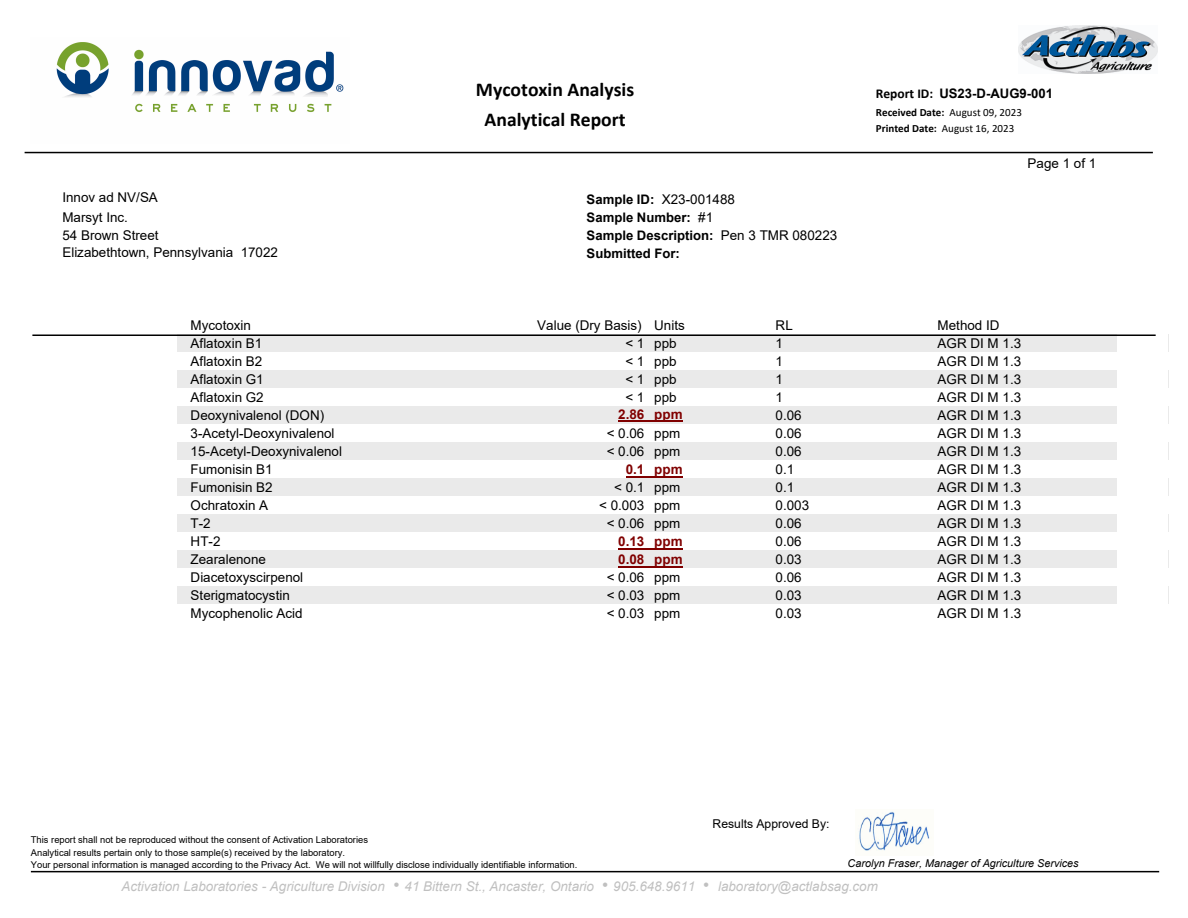
<style>
.page{position:relative;width:1188px;height:918px;background:#fff}
.page>*{position:absolute;margin:0;border:0;box-sizing:border-box;transform-origin:0 0}
.t1{font:700 19.65px/29.2px "Calibri";color:#000;text-align:center}
.t2{font:13.35px/20.2px "Arial";color:#000}
.t3{font:italic 13.35px "Arial";color:#c0c0c0}
.t4{font:700 13.35px "Arial";color:#800000}
.t5{font:700 13.2px/18px "Arial";color:#000}
.t6{font:12.15px "Arial";color:#000}
.t7{font:10.95px/16.4px "Calibri";color:#000}
.t8{font:italic 10.8px "Arial";color:#000}
.t9{font:9.3px/12.1px "Arial";color:#000}
.s1{font-weight:700;font-size:13.2px}
.s2{font-weight:400;font-size:13.35px}
.s3{font-family:"Calibri";font-size:13.5px}
.s4{font-weight:700}
.s5{font-style:normal;font-size:17.4px}
</style>
<div class="page">
<div style="left:20px;top:334px;width:1149px;height:18px;background:#eaeaea"></div>
<div style="left:20px;top:370px;width:1149px;height:18px;background:#eaeaea"></div>
<div style="left:20px;top:406px;width:1149px;height:18px;background:#eaeaea"></div>
<div style="left:20px;top:442px;width:1149px;height:18px;background:#eaeaea"></div>
<div style="left:20px;top:478px;width:1149px;height:18px;background:#eaeaea"></div>
<div style="left:20px;top:514px;width:1149px;height:18px;background:#eaeaea"></div>
<div style="left:20px;top:550px;width:1149px;height:18px;background:#eaeaea"></div>
<div style="left:20px;top:586px;width:1149px;height:18px;background:#eaeaea"></div>
<div style="left:1118px;top:334px;width:50px;height:18px;background:#fff"></div>
<div style="left:1118px;top:370px;width:50px;height:18px;background:#fff"></div>
<div style="left:1118px;top:406px;width:50px;height:18px;background:#fff"></div>
<div style="left:1118px;top:442px;width:50px;height:18px;background:#fff"></div>
<div style="left:1118px;top:478px;width:50px;height:18px;background:#fff"></div>
<div style="left:1118px;top:514px;width:50px;height:18px;background:#fff"></div>
<div style="left:1118px;top:550px;width:50px;height:18px;background:#fff"></div>
<div style="left:1118px;top:586px;width:50px;height:18px;background:#fff"></div>
<div style="left:20px;top:334px;width:156px;height:18px;background:#fff"></div>
<div style="left:20px;top:370px;width:156px;height:18px;background:#fff"></div>
<div style="left:20px;top:406px;width:156px;height:18px;background:#fff"></div>
<div style="left:20px;top:442px;width:156px;height:18px;background:#fff"></div>
<div style="left:20px;top:478px;width:156px;height:18px;background:#fff"></div>
<div style="left:20px;top:514px;width:156px;height:18px;background:#fff"></div>
<div style="left:20px;top:550px;width:156px;height:18px;background:#fff"></div>
<div style="left:20px;top:586px;width:156px;height:18px;background:#fff"></div>
<hr style="left:25px;top:152px;width:1128px;height:1px;background:#000">
<hr style="left:32px;top:334px;width:1124px;height:2px;background:#000">
<hr style="left:31px;top:871px;width:1128px;height:1px;background:#000">
<img style="left:56px;top:42px;width:288px;height:70px">
<img style="left:1019px;top:25px;width:138px;height:48px">
<hr style="left:618px;top:421px;width:65px;height:1px;background:#800000">
<hr style="left:626px;top:476px;width:57px;height:1px;background:#800000">
<hr style="left:618px;top:548px;width:65px;height:1px;background:#800000">
<hr style="left:618px;top:566px;width:65px;height:1px;background:#800000">
<img style="left:859px;top:811px;width:71px;height:40px">
<p class="t2" style="left:62px;top:187px;width:97px">Innov ad NV/SA<br>Marsyt Inc.</p>
<p class="t2" style="left:62px;top:227px;width:217px;line-height:17.1px">54 Brown Street<br>Elizabethtown, Pennsylvania 17022</p>
<h1 class="t1" style="left:476px;top:75px;width:160px">Mycotoxin Analysis<br>Analytical Report</h1>
<p class="t2" style="left:587px;top:190px;width:150px"><span class="s1">Sample ID:</span> X23-001488</p>
<p class="t5" style="left:587px;top:209px;width:252px">Sample Number: <span class="s2">#1<br></span>Sample Description: <span class="s2">Pen 3 TMR 080223<br></span>Submitted For:</p>
<p class="t5" style="left:876px;top:85px;width:179px"><span class="s3">Report ID:</span> US23-D-AUG9-001</p>
<p class="t7" style="left:876px;top:104px;width:148px"><span class="s4">Received Date:</span> August 09, 2023<br><span class="s4">Printed Date:</span> August 16, 2023</p>
<p class="t2" style="left:1028px;top:153px;width:70px">Page 1 of 1</p>
<p class="t2" style="left:537px;top:315px;width:106px">Value (Dry Basis)</p>
<p class="t2" style="left:776px;top:315px;width:19px">RL</p>
<p class="t2" style="left:938px;top:315px;width:63px">Method ID</p>
<p class="t2" style="left:191px;top:315px;width:62px">Mycotoxin</p>
<p class="t2" style="left:654px;top:315px;width:32px">Units</p>
<p class="t2" style="left:191px;top:333px;width:73px">Aflatoxin B1</p>
<p class="t2" style="left:625px;top:333px;width:53px">&lt; 1 ppb</p>
<p class="t2" style="left:776px;top:333px;width:9px">1</p>
<p class="t2" style="left:938px;top:333px;width:85px">AGR DI M 1.3</p>
<p class="t2" style="left:191px;top:351px;width:73px">Aflatoxin B2</p>
<p class="t2" style="left:625px;top:351px;width:53px">&lt; 1 ppb</p>
<p class="t2" style="left:776px;top:351px;width:9px">1</p>
<p class="t2" style="left:938px;top:351px;width:85px">AGR DI M 1.3</p>
<p class="t2" style="left:191px;top:369px;width:75px">Aflatoxin G1</p>
<p class="t2" style="left:625px;top:369px;width:53px">&lt; 1 ppb</p>
<p class="t2" style="left:776px;top:369px;width:9px">1</p>
<p class="t2" style="left:938px;top:369px;width:85px">AGR DI M 1.3</p>
<p class="t2" style="left:191px;top:387px;width:75px">Aflatoxin G2</p>
<p class="t2" style="left:625px;top:387px;width:53px">&lt; 1 ppb</p>
<p class="t2" style="left:776px;top:387px;width:9px">1</p>
<p class="t2" style="left:938px;top:387px;width:85px">AGR DI M 1.3</p>
<p class="t2" style="left:191px;top:405px;width:135px">Deoxynivalenol (DON)</p>
<p class="t4" style="left:618px;top:405px;width:66px">2.86 ppm</p>
<p class="t2" style="left:776px;top:405px;width:28px">0.06</p>
<p class="t2" style="left:938px;top:405px;width:85px">AGR DI M 1.3</p>
<p class="t2" style="left:191px;top:423px;width:145px">3-Acetyl-Deoxynivalenol</p>
<p class="t2" style="left:607px;top:423px;width:75px">&lt; 0.06 ppm</p>
<p class="t2" style="left:776px;top:423px;width:28px">0.06</p>
<p class="t2" style="left:938px;top:423px;width:85px">AGR DI M 1.3</p>
<p class="t2" style="left:191px;top:441px;width:153px">15-Acetyl-Deoxynivalenol</p>
<p class="t2" style="left:607px;top:441px;width:75px">&lt; 0.06 ppm</p>
<p class="t2" style="left:776px;top:441px;width:28px">0.06</p>
<p class="t2" style="left:938px;top:441px;width:85px">AGR DI M 1.3</p>
<p class="t2" style="left:191px;top:459px;width:84px">Fumonisin B1</p>
<p class="t4" style="left:626px;top:460px;width:58px">0.1 ppm</p>
<p class="t2" style="left:776px;top:459px;width:20px">0.1</p>
<p class="t2" style="left:938px;top:459px;width:85px">AGR DI M 1.3</p>
<p class="t2" style="left:191px;top:477px;width:84px">Fumonisin B2</p>
<p class="t2" style="left:614px;top:477px;width:68px">&lt; 0.1 ppm</p>
<p class="t2" style="left:776px;top:477px;width:20px">0.1</p>
<p class="t2" style="left:938px;top:477px;width:85px">AGR DI M 1.3</p>
<p class="t2" style="left:191px;top:495px;width:79px">Ochratoxin A</p>
<p class="t2" style="left:599px;top:495px;width:83px">&lt; 0.003 ppm</p>
<p class="t2" style="left:776px;top:495px;width:35px">0.003</p>
<p class="t2" style="left:938px;top:495px;width:85px">AGR DI M 1.3</p>
<p class="t2" style="left:191px;top:513px;width:22px">T-2</p>
<p class="t2" style="left:607px;top:513px;width:75px">&lt; 0.06 ppm</p>
<p class="t2" style="left:776px;top:513px;width:28px">0.06</p>
<p class="t2" style="left:938px;top:513px;width:85px">AGR DI M 1.3</p>
<p class="t2" style="left:191px;top:531px;width:31px">HT-2</p>
<p class="t4" style="left:618px;top:532px;width:66px">0.13 ppm</p>
<p class="t2" style="left:776px;top:531px;width:28px">0.06</p>
<p class="t2" style="left:938px;top:531px;width:85px">AGR DI M 1.3</p>
<p class="t2" style="left:191px;top:549px;width:77px">Zearalenone</p>
<p class="t4" style="left:618px;top:550px;width:66px">0.08 ppm</p>
<p class="t2" style="left:776px;top:549px;width:28px">0.03</p>
<p class="t2" style="left:938px;top:549px;width:85px">AGR DI M 1.3</p>
<p class="t2" style="left:191px;top:567px;width:114px">Diacetoxyscirpenol</p>
<p class="t2" style="left:607px;top:567px;width:75px">&lt; 0.06 ppm</p>
<p class="t2" style="left:776px;top:567px;width:28px">0.06</p>
<p class="t2" style="left:938px;top:567px;width:85px">AGR DI M 1.3</p>
<p class="t2" style="left:191px;top:585px;width:101px">Sterigmatocystin</p>
<p class="t2" style="left:607px;top:585px;width:75px">&lt; 0.03 ppm</p>
<p class="t2" style="left:776px;top:585px;width:28px">0.03</p>
<p class="t2" style="left:938px;top:585px;width:85px">AGR DI M 1.3</p>
<p class="t2" style="left:191px;top:603px;width:113px">Mycophenolic Acid</p>
<p class="t2" style="left:607px;top:603px;width:75px">&lt; 0.03 ppm</p>
<p class="t2" style="left:776px;top:603px;width:28px">0.03</p>
<p class="t2" style="left:938px;top:603px;width:85px">AGR DI M 1.3</p>
<p class="t9" style="left:31px;top:834px;width:548px">This report shall not be reproduced without the consent of Activation Laboratories<br>Analytical results pertain only to those sample(s) received by the laboratory.<br>Your personal information is managed according to the Privacy Act. We will not willfully disclose individually identifiable information.</p>
<p class="t6" style="left:713px;top:817px;width:118px">Results Approved By:</p>
<p class="t8" style="left:848px;top:857px;width:233px">Carolyn Fraser, Manager of Agriculture Services</p>
<p class="t3" style="left:121px;top:879px;width:758px">Activation Laboratories - Agriculture Division <span class="s5">•</span> 41 Bittern St., Ancaster, Ontario <span class="s5">•</span> 905.648.9611 <span class="s5">•</span> laboratory@actlabsag.com</p>
</div>
